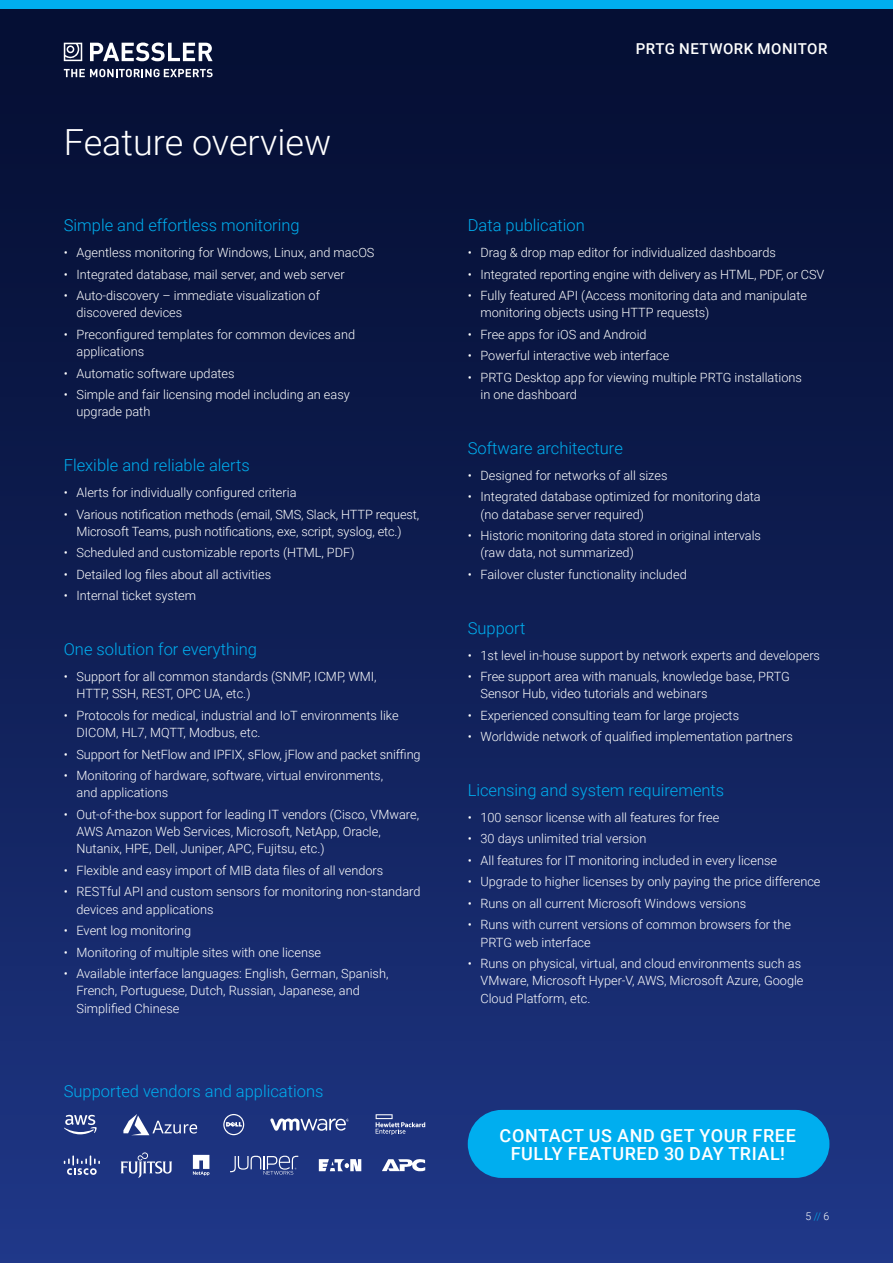
<style>
.page{position:relative;width:893px;height:1263px;background:#fff}
.page>*{position:absolute;margin:0;border:0;box-sizing:border-box;transform-origin:0 0}
.Subtitle___White{font:300 36px "Roboto";color:#fff}
.Button___White{font:500 18px "Roboto";letter-spacing:.035em;color:#fff}
.H2___Cyan{font:300 16.5px "Roboto";color:#00aeef}
.t1{font:500 15px "Roboto";letter-spacing:.035em;color:#fff}
.t2{font:300 12.75px/17.2px "Roboto";color:#fff}
.t3{font:300 10.5px "Roboto";color:#fff}
.s1{color:#00aeef}
</style>
<div class="page">
<div style="left:0;top:0;width:893px;height:1263px;background:linear-gradient(to bottom,#030b2c,#1e3584)"></div>
<svg style="left:90px;top:43px;width:123px;height:18px"></svg>
<svg style="left:64px;top:43px;width:18px;height:18px"></svg>
<svg style="left:64px;top:69px;width:149px;height:8px"></svg>
<div style="left:0;top:0;width:893px;height:9px;background:#00aeef"></div>
<div style="left:468px;top:1110px;width:361px;height:68px;background:#00aeef;border-radius:34px"></div>
<svg style="left:193px;top:1155px;width:16px;height:20px"></svg>
<svg style="left:120px;top:1152px;width:52px;height:26px"></svg>
<svg style="left:64px;top:1155px;width:36px;height:20px"></svg>
<svg style="left:382px;top:1159px;width:43px;height:12px"></svg>
<svg style="left:230px;top:1156px;width:68px;height:19px"></svg>
<svg style="left:319px;top:1159px;width:42px;height:12px"></svg>
<svg style="left:223px;top:1114px;width:21px;height:21px"></svg>
<svg style="left:270px;top:1118px;width:79px;height:13px"></svg>
<svg style="left:376px;top:1114px;width:49px;height:21px"></svg>
<svg style="left:123px;top:1114px;width:74px;height:21px;background:#51629b"></svg>
<svg style="left:64px;top:1115px;width:33px;height:19px"></svg>
<p class="Subtitle___White" style="left:64px;top:117px;width:269px">Feature overview</p>
<p class="H2___Cyan" style="left:64px;top:214px;width:237px">Simple and effortless monitoring</p>
<p class="t2" style="left:64px;top:243px;width:312px">• Agentless monitoring for Windows, Linux, and macOS</p>
<p class="t2" style="left:64px;top:265px;width:282px">• Integrated database, mail server, and web server</p>
<p class="t2" style="left:77px;top:286px;width:245px;text-indent:-13px">• Auto-discovery – immediate visualization of discovered devices</p>
<p class="t2" style="left:77px;top:325px;width:280px;text-indent:-13px">• Preconfigured templates for common devices and applications</p>
<p class="t2" style="left:64px;top:364px;width:172px">• Automatic software updates</p>
<p class="t2" style="left:77px;top:385px;width:275px;text-indent:-13px">• Simple and fair licensing model including an easy upgrade path</p>
<p class="H2___Cyan" style="left:64px;top:454px;width:187px">Flexible and reliable alerts</p>
<p class="t2" style="left:64px;top:483px;width:234px">• Alerts for individually configured criteria</p>
<p class="t2" style="left:64px;top:505px;width:357px;text-align:center">• Various notification methods (email, SMS, Slack, HTTP request,<br>Microsoft Teams, push notifications, exe, script, syslog, etc.)</p>
<p class="t2" style="left:64px;top:544px;width:292px">• Scheduled and customizable reports (HTML, PDF)</p>
<p class="t2" style="left:64px;top:565px;width:209px">• Detailed log files about all activities</p>
<p class="t2" style="left:64px;top:587px;width:134px">• Internal ticket system</p>
<p class="H2___Cyan" style="left:64px;top:638px;width:195px">One solution for everything</p>
<p class="t2" style="left:77px;top:667px;width:302px;text-indent:-13px">• Support for all common standards (SNMP, ICMP, WMI,<br>HTTP, SSH, REST, OPC UA, etc.)</p>
<p class="t2" style="left:77px;top:706px;width:324px;text-indent:-13px">• Protocols for medical, industrial and IoT environments like<br>DICOM, HL7, MQTT, Modbus, etc.</p>
<p class="t2" style="left:64px;top:745px;width:358px">• Support for NetFlow and IPFIX, sFlow, jFlow and packet sniffing</p>
<p class="t2" style="left:77px;top:766px;width:308px;text-indent:-13px">• Monitoring of hardware, software, virtual environments, and applications</p>
<p class="t2" style="left:77px;top:805px;width:344px;text-indent:-13px">• Out-of-the-box support for leading IT vendors (Cisco, VMware,<br>AWS Amazon Web Services, Microsoft, NetApp, Oracle,<br>Nutanix, HPE, Dell, Juniper, APC, Fujitsu, etc.)</p>
<p class="t2" style="left:64px;top:861px;width:321px">• Flexible and easy import of MIB data files of all vendors</p>
<p class="t2" style="left:77px;top:883px;width:345px;text-indent:-13px">• RESTful API and custom sensors for monitoring non-standard devices and applications</p>
<p class="t2" style="left:64px;top:921px;width:129px">• Event log monitoring</p>
<p class="t2" style="left:64px;top:943px;width:259px">• Monitoring of multiple sites with one license</p>
<p class="t2" style="left:77px;top:964px;width:313px;text-indent:-13px">• Available interface languages: English, German, Spanish,<br>French, Portuguese, Dutch, Russian, Japanese, and<br>Simplified Chinese</p>
<p class="H2___Cyan" style="left:64px;top:1079px;width:261px">Supported vendors and applications</p>
<p class="t1" style="left:636px;top:38px;width:193px">PRTG NETWORK MONITOR</p>
<p class="H2___Cyan" style="left:468px;top:214px;width:119px">Data publication</p>
<p class="t2" style="left:468px;top:243px;width:310px">• Drag &amp; drop map editor for individualized dashboards</p>
<p class="t2" style="left:468px;top:265px;width:358px">• Integrated reporting engine with delivery as HTML, PDF, or CSV</p>
<p class="t2" style="left:480px;top:286px;width:328px;text-indent:-13px">• Fully featured API (Access monitoring data and manipulate monitoring objects using HTTP requests)</p>
<p class="t2" style="left:468px;top:325px;width:180px">• Free apps for iOS and Android</p>
<p class="t2" style="left:468px;top:347px;width:203px">• Powerful interactive web interface</p>
<p class="t2" style="left:480px;top:368px;width:323px;text-indent:-13px">• PRTG Desktop app for viewing multiple PRTG installations in one dashboard</p>
<p class="H2___Cyan" style="left:468px;top:437px;width:157px">Software architecture</p>
<p class="t2" style="left:468px;top:466px;width:201px">• Designed for networks of all sizes</p>
<p class="t2" style="left:480px;top:488px;width:282px;text-indent:-13px">• Integrated database optimized for monitoring data (no database server required)</p>
<p class="t2" style="left:480px;top:526px;width:282px;text-indent:-13px">• Historic monitoring data stored in original intervals (raw data, not summarized)</p>
<p class="t2" style="left:468px;top:565px;width:220px">• Failover cluster functionality included</p>
<p class="H2___Cyan" style="left:468px;top:616px;width:59px">Support</p>
<p class="t2" style="left:468px;top:646px;width:354px">• 1st level in-house support by network experts and developers</p>
<p class="t2" style="left:480px;top:667px;width:311px;text-indent:-13px">• Free support area with manuals, knowledge base, PRTG<br>Sensor Hub, video tutorials and webinars</p>
<p class="t2" style="left:468px;top:706px;width:273px">• Experienced consulting team for large projects</p>
<p class="t2" style="left:468px;top:728px;width:327px">• Worldwide network of qualified implementation partners</p>
<p class="H2___Cyan" style="left:468px;top:779px;width:258px">Licensing and system requirements</p>
<p class="t2" style="left:468px;top:808px;width:253px">• 100 sensor license with all features for free</p>
<p class="t2" style="left:468px;top:830px;width:180px">• 30 days unlimited trial version</p>
<p class="t2" style="left:468px;top:851px;width:311px">• All features for IT monitoring included in every license</p>
<p class="t2" style="left:468px;top:873px;width:354px">• Upgrade to higher licenses by only paying the price difference</p>
<p class="t2" style="left:468px;top:894px;width:280px">• Runs on all current Microsoft Windows versions</p>
<p class="t2" style="left:480px;top:916px;width:312px;text-indent:-13px">• Runs with current versions of common browsers for the<br>PRTG web interface</p>
<p class="t2" style="left:480px;top:954px;width:324px;text-indent:-13px">• Runs on physical, virtual, and cloud environments such as<br>VMware, Microsoft Hyper-V, AWS, Microsoft Azure, Google<br>Cloud Platform, etc.</p>
<p class="Button___White" style="left:500px;top:1123px;width:298px">CONTACT US AND GET YOUR FREE</p>
<p class="Button___White" style="left:511px;top:1141px;width:276px">FULLY FEATURED 30 DAY TRIAL!</p>
<p class="t3" style="left:805px;top:1209px;width:25px">5 <span class="s1">//</span> 6</p>
</div>
